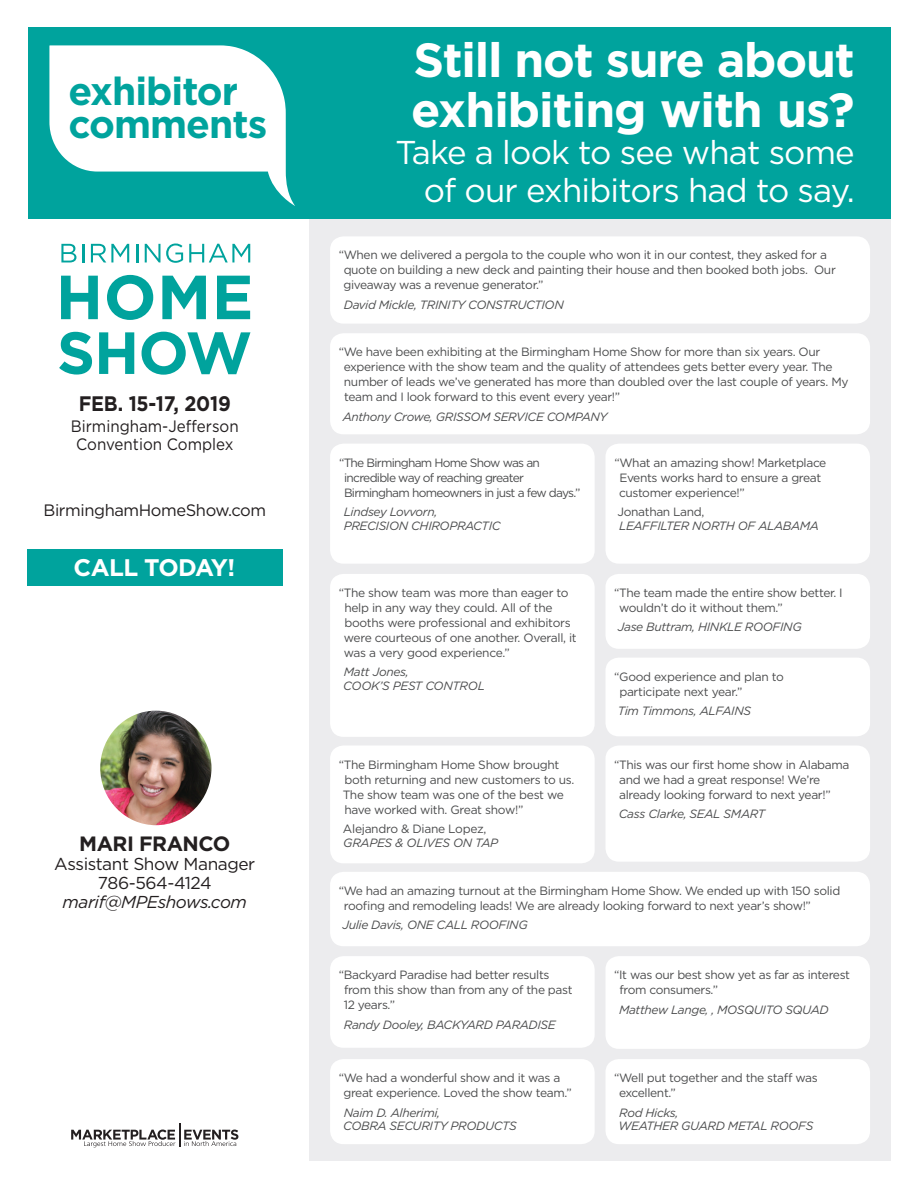
<style>
.page{position:relative;width:918px;height:1188px;background:#fff}
.page>*{position:absolute;margin:0;border:0;box-sizing:border-box;transform-origin:0 0}
.t1{font:700 48px/49.5px "Gotham";letter-spacing:-.025em;color:#fff}
.t2{font:700 39px/33px "Gotham";letter-spacing:-.025em;color:#00a39d}
.t3{font:33px/37.5px "Gotham";letter-spacing:-.025em;color:#fff;text-align:right}
.t4{font:700 24px "Gotham";letter-spacing:-.025em;color:#fff}
.t5{font:700 21px "Gotham";letter-spacing:-.01em;color:#231f20;scale:.92 1}
.t6{font:700 20.7px "Gotham";letter-spacing:-.025em;color:#231f20}
.t7{font:17.25px/19px "Gotham";letter-spacing:-.025em;color:#231f20;text-align:center}
.t8{font:italic 17.25px "Gotham";letter-spacing:-.025em;color:#231f20}
.t9{font:16.5px/18px "Gotham";color:#231f20;text-align:center;scale:.92 1}
.t10{font:16.5px "Gotham";letter-spacing:-.025em;color:#231f20}
.t11{font:12px/15px "Gotham";letter-spacing:-.03em;color:#4b4c4d}
.t12{font:italic 12px/13.5px "Gotham";letter-spacing:-.03em;color:#4b4c4d}
.t13{font:12px/15px "Gotham";letter-spacing:-.06em;color:#4b4c4d}
</style>
<div class="page">
<div style="left:310px;top:194px;width:581px;height:967px;background:#ececee"></div>
<div style="left:27px;top:549px;width:256px;height:36px;background:#00a39d"></div>
<div style="left:29px;top:27px;width:862px;height:192px;background:#00a39d"></div>
<svg style="left:71px;top:1123px;width:167px;height:24px"></svg>
<svg style="left:49px;top:45px;width:246px;height:161px"></svg>
<svg style="left:61px;top:276px;width:37px;height:43px"></svg>
<svg style="left:107px;top:275px;width:46px;height:45px"></svg>
<svg style="left:162px;top:276px;width:44px;height:43px"></svg>
<svg style="left:217px;top:276px;width:33px;height:43px"></svg>
<svg style="left:59px;top:332px;width:33px;height:43px"></svg>
<svg style="left:99px;top:332px;width:35px;height:42px"></svg>
<svg style="left:142px;top:332px;width:108px;height:43px"></svg>
<svg style="left:61px;top:244px;width:15px;height:18px"></svg>
<svg style="left:82px;top:244px;width:2px;height:18px"></svg>
<svg style="left:91px;top:244px;width:38px;height:18px"></svg>
<svg style="left:136px;top:244px;width:2px;height:18px"></svg>
<svg style="left:145px;top:244px;width:15px;height:18px"></svg>
<svg style="left:166px;top:244px;width:17px;height:19px"></svg>
<svg style="left:189px;top:244px;width:61px;height:18px"></svg>
<img style="left:100px;top:711px;width:112px;height:114px">
<div style="left:330px;top:236px;width:540px;height:88px;background:#fff;border-radius:14px"></div>
<div style="left:330px;top:574px;width:265px;height:163px;background:#fff;border-radius:14px"></div>
<div style="left:605px;top:658px;width:265px;height:78px;background:#fff;border-radius:14px"></div>
<div style="left:605px;top:574px;width:265px;height:75px;background:#fff;border-radius:14px"></div>
<div style="left:330px;top:333px;width:540px;height:101px;background:#fff;border-radius:14px"></div>
<div style="left:330px;top:746px;width:265px;height:117px;background:#fff;border-radius:14px"></div>
<div style="left:605px;top:746px;width:265px;height:116px;background:#fff;border-radius:14px"></div>
<div style="left:330px;top:444px;width:265px;height:120px;background:#fff;border-radius:14px"></div>
<div style="left:605px;top:444px;width:265px;height:120px;background:#fff;border-radius:14px"></div>
<div style="left:330px;top:872px;width:540px;height:74px;background:#fff;border-radius:14px"></div>
<div style="left:605px;top:956px;width:265px;height:93px;background:#fff;border-radius:14px"></div>
<div style="left:330px;top:956px;width:265px;height:92px;background:#fff;border-radius:14px"></div>
<div style="left:605px;top:1059px;width:265px;height:85px;background:#fff;border-radius:14px"></div>
<div style="left:330px;top:1059px;width:265px;height:85px;background:#fff;border-radius:14px"></div>
<h2 class="t2" style="left:69px;top:75px;width:200px">exhibitor comments</h2>
<h3 class="t5" style="left:79px;top:390px;width:167px">FEB. 15-17, 2019</h3>
<h3 class="t9" style="left:71px;top:417px;width:184px">Birmingham-Jefferson<br>Convention Complex</h3>
<h3 class="t10" style="left:44px;top:500px;width:224px">BirminghamHomeShow.com</h3>
<h3 class="t4" style="left:74px;top:552px;width:163px">CALL TODAY!</h3>
<h3 class="t6" style="left:79px;top:830px;width:153px">MARI FRANCO</h3>
<h3 class="t7" style="left:54px;top:854px;width:202px">Assistant Show Manager<br>786-564-4124</h3>
<h3 class="t8" style="left:63px;top:891px;width:186px">marif@MPEshows.com</h3>
<h1 class="t1" style="left:411px;top:35px;width:445px">Still not sure about exhibiting with us?</h1>
<h3 class="t3" style="left:396px;top:133px;width:461px">Take a look to see what some of our exhibitors had to say.</h3>
<p class="t11" style="left:343px;top:247px;width:494px;text-indent:-5px">“When we delivered a pergola to the couple who won it in our contest, they asked for a quote on building a new deck and painting their house and then booked both jobs. Our giveaway was a revenue generator.”</p>
<p class="t12" style="left:344px;top:298px;width:222px">David Mickle, TRINITY CONSTRUCTION</p>
<p class="t11" style="left:344px;top:344px;width:506px;text-indent:-5px">“We have been exhibiting at the Birmingham Home Show for more than six years. Our experience with the show team and the quality of attendees gets better every year. The number of leads we’ve generated has more than doubled over the last couple of years. My team and I look forward to this event every year!”</p>
<p class="t12" style="left:343px;top:410px;width:266px">Anthony Crowe, GRISSOM SERVICE COMPANY</p>
<p class="t13" style="left:344px;top:455px;width:238px;text-indent:-5px">“The Birmingham Home Show was an incredible way of reaching greater<br>Birmingham homeowners in just a few days.”</p>
<p class="t12" style="left:344px;top:505px;width:158px">Lindsey Lovvorn,<br>PRECISION CHIROPRACTIC</p>
<p class="t11" style="left:619px;top:455px;width:209px;text-indent:-5px">“What an amazing show! Marketplace<br>Events works hard to ensure a great customer experience!”</p>
<p class="t11" style="left:618px;top:504px;width:88px">Jonathan Land,</p>
<p class="t12" style="left:619px;top:518px;width:201px">LEAFFILTER NORTH OF ALABAMA</p>
<p class="t11" style="left:619px;top:585px;width:225px;text-indent:-5px">“The team made the entire show better. I wouldn’t do it without them.”</p>
<p class="t12" style="left:618px;top:620px;width:185px">Jase Buttram, HINKLE ROOFING</p>
<p class="t11" style="left:344px;top:585px;width:235px;text-indent:-5px">“The show team was more than eager to help in any way they could. All of the booths were professional and exhibitors were courteous of one another. Overall, it was a very good experience.”</p>
<p class="t12" style="left:343px;top:665px;width:143px">Matt Jones,<br>COOK’S PEST CONTROL</p>
<p class="t11" style="left:619px;top:669px;width:166px;text-indent:-5px">“Good experience and plan to participate next year.”</p>
<p class="t12" style="left:618px;top:704px;width:135px">Tim Timmons, ALFAINS</p>
<p class="t11" style="left:343px;top:757px;width:233px;text-indent:-4px">“The Birmingham Home Show brought both returning and new customers to us.<br>The show team was one of the best we have worked with. Great show!”</p>
<p class="t11" style="left:343px;top:821px;width:145px">Alejandro &amp; Diane Lopez,</p>
<p class="t12" style="left:343px;top:835px;width:156px">GRAPES &amp; OLIVES ON TAP</p>
<p class="t11" style="left:619px;top:757px;width:232px;text-indent:-5px">“This was our first home show in Alabama and we had a great response! We’re already looking forward to next year!”</p>
<p class="t12" style="left:619px;top:807px;width:148px">Cass Clarke, SEAL SMART</p>
<p class="t11" style="left:344px;top:883px;width:498px;text-indent:-5px">“We had an amazing turnout at the Birmingham Home Show. We ended up with 150 solid roofing and remodeling leads! We are already looking forward to next year’s show!”</p>
<p class="t12" style="left:342px;top:918px;width:187px">Julie Davis, ONE CALL ROOFING</p>
<p class="t11" style="left:619px;top:967px;width:232px;text-indent:-5px">“It was our best show yet as far as interest from consumers.”</p>
<p class="t12" style="left:619px;top:1002px;width:211px">Matthew Lange, , MOSQUITO SQUAD</p>
<p class="t11" style="left:344px;top:967px;width:230px;text-indent:-5px">“Backyard Paradise had better results from this show than from any of the past<br>12 years.”</p>
<p class="t12" style="left:344px;top:1017px;width:214px">Randy Dooley, BACKYARD PARADISE</p>
<p class="t11" style="left:343px;top:1070px;width:230px;text-indent:-5px">“We had a wonderful show and it was a great experience. Loved the show team.”</p>
<p class="t12" style="left:343px;top:1105px;width:175px">Naim D. Alherimi,<br>COBRA SECURITY PRODUCTS</p>
<p class="t11" style="left:619px;top:1070px;width:200px;text-indent:-5px">“Well put together and the staff was excellent.”</p>
<p class="t12" style="left:619px;top:1105px;width:196px">Rod Hicks,<br>WEATHER GUARD METAL ROOFS</p>
</div>
